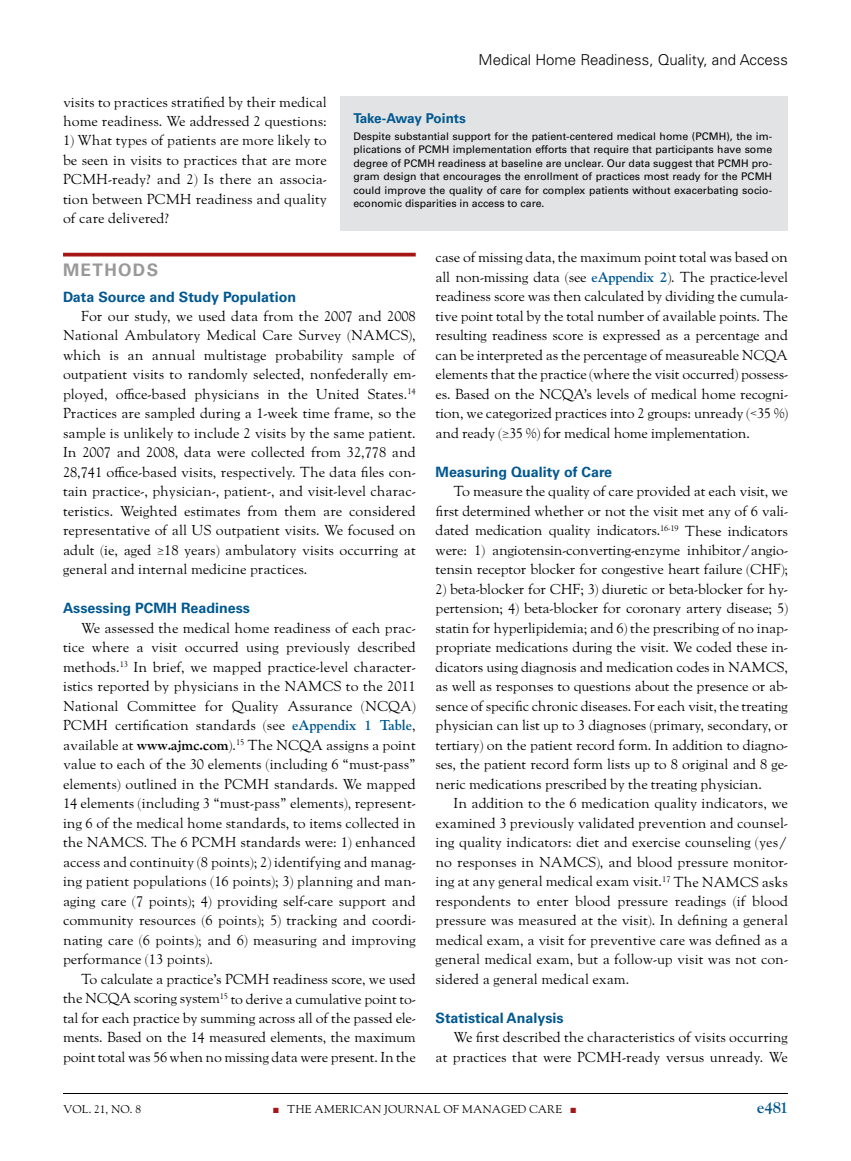
<style>
.page{position:relative;width:851px;height:1161px;background:#fff}
.page>*{position:absolute;margin:0;border:0;box-sizing:border-box;transform-origin:0 0}
.t1{font:700 17.25px "Univers LT Std";letter-spacing:.075em;color:#999}
.t2{font:700 16.5px "LTC Goudy Oldstyle Pro";color:#005890}
.t3{font:300 15px "Univers LT Std";color:#000}
.t4{font:14.25px/19.5px "LTC Goudy Oldstyle Pro";color:#000;text-align:justify}
.t5{font:700 14.25px "Univers LT Std";color:#005890}
.t6{font:700 13.5px "Univers LT Std";letter-spacing:-.02em;color:#005890}
.t7{font:11.25px "LTC Goudy Oldstyle Pro";color:#000}
.t8{font:10.5px/13.5px "Univers LT Std";color:#000;text-align:justify}
.s1{font-family:"Goudy";font-weight:700;color:#005890}
.s2{font-weight:700}
.s3{color:#a51617}
</style>
<div class="page">
<hr style="left:63px;top:1093px;width:725px;height:1px;background:#000">
<hr style="left:63px;top:253px;width:353px;height:3px;background:#a51617">
<div style="left:340px;top:96px;width:448px;height:134px;background:#e2e3e4"></div>
<p class="t3" style="left:478px;top:51px;width:311px">Medical Home Readiness, Quality, and Access</p>
<p class="t4" style="left:63px;top:93px;width:265px">visits to practices stratified by their medical home readiness. We addressed 2 questions:</p>
<p class="t4" style="left:63px;top:132px;width:265px">1) What types of patients are more likely to be seen in visits to practices that are more PCMH-ready? and 2) Is there an associa&shy;tion between PCMH readiness and quality of care delivered?</p>
<p class="t1" style="left:63px;top:260px;width:97px">METHODS</p>
<p class="t5" style="left:63px;top:288px;width:234px">Data Source and Study Population</p>
<p class="t4" style="left:63px;top:307px;width:354px;text-indent:18px">For our study, we used data from the 2007 and 2008<br>National Ambulatory Medical Care Survey (NAMCS), which is an annual multistage probability sample of outpatient visits to randomly selected, nonfederally em&shy;ployed, office-based physicians in the United States.<sup>14<br></sup>Practices are sampled during a 1-week time frame, so the sample is unlikely to include 2 visits by the same patient.<br>In 2007 and 2008, data were collected from 32,778 and 28,741 office-based visits, respectively. The data files con&shy;tain practice-, physician-, patient-, and visit-level charac&shy;teristics. Weighted estimates from them are considered representative of all US outpatient visits. We focused on adult (ie, aged ≥18 years) ambulatory visits occurring at general and internal medicine practices.</p>
<p class="t5" style="left:63px;top:600px;width:188px">Assessing PCMH Readiness</p>
<p class="t4" style="left:63px;top:619px;width:354px;text-indent:18px">We assessed the medical home readiness of each prac&shy;tice where a visit occurred using previously described methods.<sup>13</sup> In brief, we mapped practice-level character&shy;istics reported by physicians in the NAMCS to the 2011<br>National Committee for Quality Assurance (NCQA)<br>PCMH certification standards (see <span class="s1">eAppendix 1 Table</span>, available at <span class="s2">www.ajmc.com</span>).<sup>15</sup> The NCQA assigns a point value to each of the 30 elements (including 6 “must-pass” elements) outlined in the PCMH standards. We mapped 14 elements (including 3 “must-pass” elements), represent&shy;ing 6 of the medical home standards, to items collected in the NAMCS. The 6 PCMH standards were: 1) enhanced access and continuity (8 points); 2) identifying and manag&shy;ing patient populations (16 points); 3) planning and man&shy;aging care (7 points); 4) providing self-care support and community resources (6 points); 5) tracking and coordi&shy;nating care (6 points); and 6) measuring and improving performance (13 points).</p>
<p class="t4" style="left:63px;top:970px;width:354px;text-indent:18px">To calculate a practice’s PCMH readiness score, we used the NCQA scoring system<sup>15</sup> to derive a cumulative point to&shy;tal for each practice by summing across all of the passed ele&shy;ments. Based on the 14 measured elements, the maximum point total was 56 when no missing data were present. In the</p>
<p class="t6" style="left:353px;top:111px;width:114px">Take-Away Points</p>
<p class="t8" style="left:353px;top:129px;width:420px">Despite substantial support for the patient-centered medical home (PCMH), the im&shy;plications of PCMH implementation efforts that require that participants have some degree of PCMH readiness at baseline are unclear. Our data suggest that PCMH pro&shy;gram design that encourages the enrollment of practices most ready for the PCMH could improve the quality of care for complex patients without exacerbating socio&shy;economic disparities in access to care.</p>
<p class="t4" style="left:435px;top:249px;width:354px">case of missing data, the maximum point total was based on all non-missing data (see <span class="s1">eAppendix 2</span>). The practice-level readiness score was then calculated by dividing the cumula&shy;tive point total by the total number of available points. The resulting readiness score is expressed as a percentage and can be interpreted as the percentage of measureable NCQA elements that the practice (where the visit occurred) possess&shy;es. Based on the NCQA’s levels of medical home recogni&shy;tion, we categorized practices into 2 groups: unready (&lt;35 %) and ready (≥35 %) for medical home implementation.</p>
<p class="t5" style="left:435px;top:464px;width:178px">Measuring Quality of Care</p>
<p class="t4" style="left:435px;top:483px;width:354px;text-indent:18px">To measure the quality of care provided at each visit, we first determined whether or not the visit met any of 6 vali&shy;dated medication quality indicators.<sup>16-19</sup> These indicators were: 1) angiotensin-converting-enzyme inhibitor/angio&shy;tensin receptor blocker for congestive heart failure (CHF);</p>
<p class="t4" style="left:435px;top:580px;width:354px">2) beta-blocker for CHF; 3) diuretic or beta-blocker for hy&shy;pertension; 4) beta-blocker for coronary artery disease; 5) statin for hyperlipidemia; and 6) the prescribing of no inap&shy;propriate medications during the visit. We coded these in&shy;dicators using diagnosis and medication codes in NAMCS, as well as responses to questions about the presence or ab&shy;sence of specific chronic diseases. For each visit, the treating physician can list up to 3 diagnoses (primary, secondary, or tertiary) on the patient record form. In addition to diagno&shy;ses, the patient record form lists up to 8 original and 8 ge&shy;neric medications prescribed by the treating physician.</p>
<p class="t4" style="left:435px;top:795px;width:354px;text-indent:18px">In addition to the 6 medication quality indicators, we examined 3 previously validated prevention and counsel&shy;ing quality indicators: diet and exercise counseling (yes/ no responses in NAMCS), and blood pressure monitor&shy;ing at any general medical exam visit.<sup>17</sup> The NAMCS asks respondents to enter blood pressure readings (if blood pressure was measured at the visit). In defining a general medical exam, a visit for preventive care was defined as a general medical exam, but a follow-up visit was not con&shy;sidered a general medical exam.</p>
<p class="t5" style="left:435px;top:1010px;width:129px">Statistical Analysis</p>
<p class="t4" style="left:435px;top:1029px;width:354px;text-align:right">We first described the characteristics of visits occurring<br>at practices that were PCMH-ready versus unready. We</p>
<p class="t7" style="left:63px;top:1103px;width:80px">VOL. 21, NO. 8</p>
<p class="t7" style="left:273px;top:1103px;width:304px"><span class="s3">■</span> THE AMERICAN JOURNAL OF MANAGED CARE <span class="s3">■</span></p>
<p class="t2" style="left:757px;top:1099px;width:32px">e481</p>
</div>
